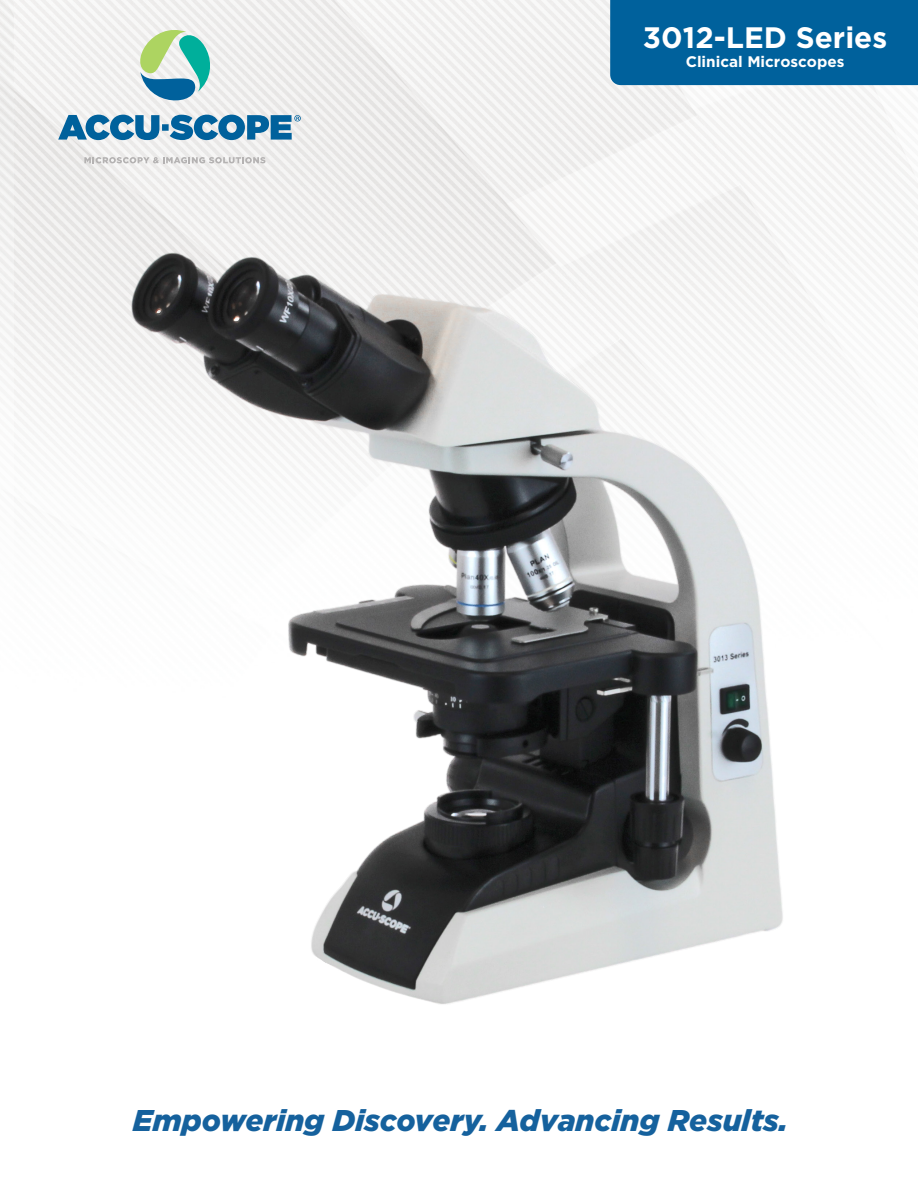
<style>
.page{position:relative;width:918px;height:1188px;background:#fff}
.page>*{position:absolute;margin:0;border:0;box-sizing:border-box;transform-origin:0 0}
.t1{font:italic 900 30px "Gotham";color:#15619d}
.t2{font:700 29.55px "Gotham";color:#fff}
.t3{font:700 15.3px "Gotham";color:#fff}
</style>
<div class="page">
<img style="left:14px;top:0;width:904px;height:516px">
<div style="left:610px;top:0;width:308px;height:85px;background:#00619c"></div>
<svg style="left:128px;top:27px;width:98px;height:82px"></svg>
<svg style="left:84px;top:157px;width:181px;height:6px"></svg>
<svg style="left:58px;top:115px;width:243px;height:25px"></svg>
<img style="left:118px;top:214px;width:689px;height:790px">
<p class="t2" style="left:643px;top:21px;width:246px">3012-LED Series</p>
<p class="t3" style="left:686px;top:52px;width:160px">Clinical Microscopes</p>
<p class="t1" style="left:133px;top:1103px;width:657px">Empowering Discovery. Advancing Results.</p>
</div>
